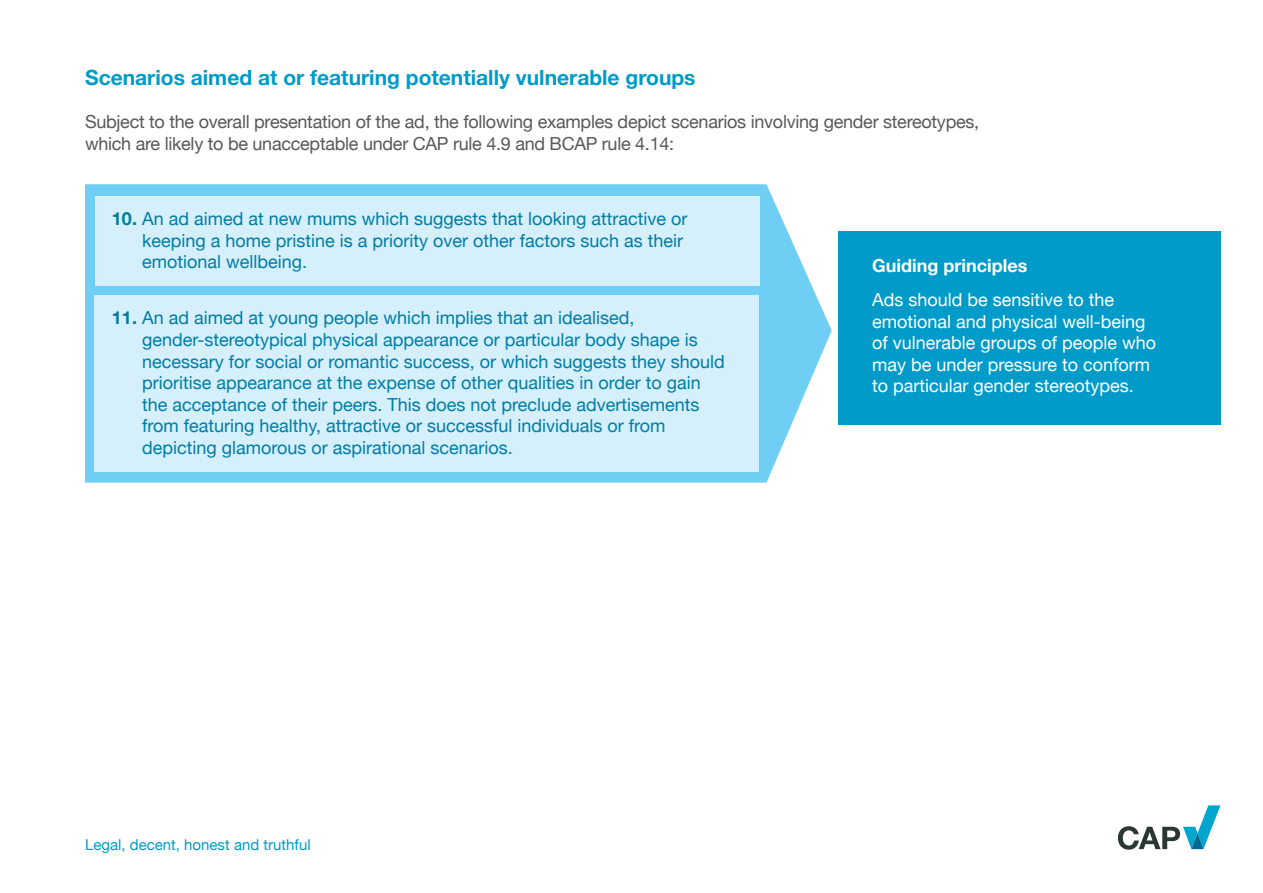
<style>
.page{position:relative;width:1263px;height:893px;background:#fff}
.page>*{position:absolute;margin:0;border:0;box-sizing:border-box;transform-origin:0 0}
.t1{font:700 21px "Helvetica Neue";color:#009bc8}
.t2{font:18px/21.6px "Helvetica Neue";color:#007da5}
.t3{font:18px/21.6px "Helvetica Neue";letter-spacing:-.015em;color:#57585a}
.t4{font:18px/21.6px "Helvetica Neue";color:#fff}
.t5{font:700 18px "Helvetica Neue";color:#fff}
.t6{font:15px "Helvetica Neue";color:#009bc8}
.s1{font-weight:700}
</style>
<div class="page">
<svg style="left:1118px;top:805px;width:102px;height:45px"></svg>
<div style="left:839px;top:232px;width:382px;height:193px;background:#009bc8"></div>
<svg style="left:85px;top:184px;width:747px;height:299px;fill:#6fcef4"></svg>
<div style="left:95px;top:196px;width:664px;height:90px;background:#d5effb"></div>
<div style="left:94px;top:296px;width:664px;height:176px;background:#d5effb"></div>
<p class="t1" style="left:85px;top:61px;width:612px">Scenarios aimed at or featuring potentially vulnerable groups</p>
<p class="t3" style="left:85px;top:112px;width:896px">Subject to the overall presentation of the ad, the following examples depict scenarios involving gender stereotypes, which are likely to be unacceptable under CAP rule 4.9 and BCAP rule 4.14:</p>
<p class="t2" style="left:142px;top:209px;width:547px;text-indent:-30px"><span class="s1">10.</span> An ad aimed at new mums which suggests that looking attractive or keeping a home pristine is a priority over other factors such as their emotional wellbeing.</p>
<p class="t2" style="left:112px;top:308px;width:524px"><span class="s1">11.</span> An ad aimed at young people which implies that an idealised,</p>
<p class="t2" style="left:142px;top:330px;width:584px">gender-stereotypical physical appearance or particular body shape is necessary for social or romantic success, or which suggests they should prioritise appearance at the expense of other qualities in order to gain the acceptance of their peers. This does not preclude advertisements from featuring healthy, attractive or successful individuals or from depicting glamorous or aspirational scenarios.</p>
<p class="t5" style="left:872px;top:252px;width:157px">Guiding principles</p>
<p class="t4" style="left:872px;top:290px;width:275px">Ads should be sensitive to the emotional and physical well-being</p>
<p class="t4" style="left:872px;top:333px;width:286px">of vulnerable groups of people who may be under pressure to conform</p>
<p class="t4" style="left:872px;top:376px;width:263px">to particular gender stereotypes.</p>
<p class="t6" style="left:85px;top:834px;width:227px">Legal, decent, honest and truthful</p>
</div>
